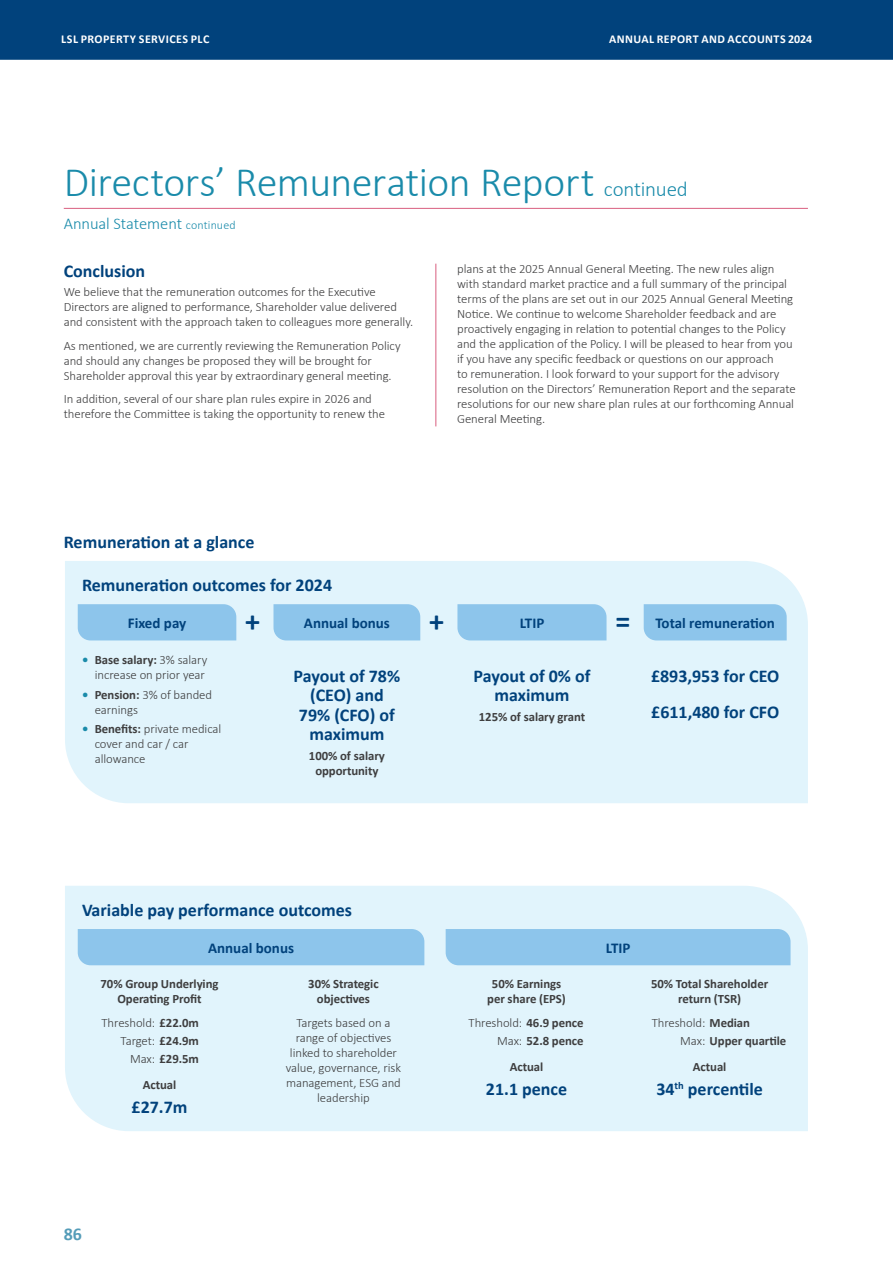
<style>
.page{position:relative;width:893px;height:1263px;background:#fff}
.page>*{position:absolute;margin:0;border:0;box-sizing:border-box;transform-origin:0 0}
.t1{font:300 42px "Calibri";letter-spacing:-.015em;color:#1a8baa}
.t2{font:700 30px "Calibri";color:#01427c}
.t3{font:700 18px/19.5px "Calibri";color:#01427c;text-align:center}
.t4{font:700 18px "Calibri";color:#549cb8}
.t5{font:300 16.5px "Calibri";letter-spacing:-.005em;color:#1a8baa}
.t6{font:700 15px "Calibri";color:#01427c}
.t7{font:300 12.75px/15px "Calibri";letter-spacing:-.005em;color:#3e3e3f}
.t8{font:700 12.75px/15px "Calibri";letter-spacing:-.005em;color:#3e3e3f;text-align:center}
.t9{font:700 12px "Calibri";letter-spacing:.035em;color:#fff}
.s1{font-size:21px}
.s2{font-size:12px}
.s3{font-weight:700;color:#1a8baa}
.s4{font-weight:700}
.s5{font-size:30px}
.s6{font-weight:300}
</style>
<div class="page">
<div style="left:0;top:0;width:893px;height:60px;background:#01427c"></div>
<hr style="left:64px;top:208px;width:744px;height:1px;background:#d95e7f">
<hr style="left:436px;top:264px;width:1px;height:162px;background:#d95e7f">
<div style="left:65px;top:561px;width:743px;height:242px;background:#e1f4fc"></div>
<div style="left:78px;top:604px;width:158px;height:36px;background:#8dc5eb"></div>
<div style="left:273px;top:604px;width:147px;height:36px;background:#8dc5eb"></div>
<div style="left:457px;top:604px;width:149px;height:36px;background:#8dc5eb"></div>
<div style="left:644px;top:604px;width:143px;height:36px;background:#8dc5eb"></div>
<div style="left:65px;top:886px;width:743px;height:245px;background:#e1f4fc"></div>
<div style="left:78px;top:929px;width:346px;height:36px;background:#8dc5eb"></div>
<div style="left:446px;top:929px;width:344px;height:36px;background:#8dc5eb"></div>
<p class="t9" style="left:61px;top:30px;width:150px">LSL PROPERTY SERVICES PLC</p>
<p class="t9" style="left:609px;top:30px;width:205px">ANNUAL REPORT AND ACCOUNTS 2024</p>
<h1 class="t1" style="left:64px;top:156px;width:626px">Directors’ Remuneration Report <span class="s1">continued</span></h1>
<p class="t5" style="left:64px;top:214px;width:173px">Annual Statement <span class="s2">continued</span></p>
<h3 class="t3" style="left:64px;top:261px;width:83px">Conclusion</h3>
<p class="t7" style="left:64px;top:285px;width:351px">We believe that the remuneration outcomes for the Executive<br>Directors are aligned to performance, Shareholder value delivered and consistent with the approach taken to colleagues more generally.</p>
<p class="t7" style="left:64px;top:338px;width:338px">As mentioned, we are currently reviewing the Remuneration Policy and should any changes be proposed they will be brought for<br>Shareholder approval this year by extraordinary general meeting.</p>
<p class="t7" style="left:64px;top:392px;width:323px">In addition, several of our share plan rules expire in 2026 and therefore the Committee is taking the opportunity to renew the</p>
<p class="t7" style="left:457px;top:261px;width:340px">plans at the 2025 Annual General Meeting. The new rules align with standard market practice and a full summary of the principal terms of the plans are set out in our 2025 Annual General Meeting Notice. We continue to welcome Shareholder feedback and are proactively engaging in relation to potential changes to the Policy and the application of the Policy. I will be pleased to hear from you if you have any specific feedback or questions on our approach<br>to remuneration. I look forward to your support for the advisory resolution on the Directors’ Remuneration Report and the separate resolutions for our new share plan rules at our forthcoming Annual General Meeting.</p>
<h3 class="t3" style="left:64px;top:531px;width:192px">Remuneration at a glance</h3>
<h3 class="t3" style="left:82px;top:575px;width:252px">Remuneration outcomes for 2024</h3>
<p class="t6" style="left:128px;top:613px;width:60px">Fixed pay</p>
<p class="t7" style="left:82px;top:653px;width:127px;text-align:right"><span class="s3">•</span> <span class="s4">Base salary:</span> 3% salary increase on prior year</p>
<p class="t7" style="left:95px;top:687px;width:119px;text-indent:-13px"><span class="s3">•</span> <span class="s4">Pension:</span> 3% of banded earnings</p>
<p class="t7" style="left:95px;top:721px;width:128px;text-indent:-13px"><span class="s3">•</span> <span class="s4">Benefits:</span> private medical cover and car / car allowance</p>
<h2 class="t2" style="left:245px;top:600px;width:16px">+</h2>
<p class="t6" style="left:304px;top:613px;width:87px">Annual bonus</p>
<h3 class="t3" style="left:294px;top:665px;width:108px">Payout of 78% (CEO) and<br>79% (CFO) of maximum</h3>
<p class="t8" style="left:309px;top:747px;width:77px">100% of salary opportunity</p>
<h2 class="t2" style="left:429px;top:600px;width:16px">+</h2>
<p class="t6" style="left:520px;top:613px;width:26px">LTIP</p>
<h3 class="t3" style="left:474px;top:665px;width:118px">Payout of 0% of maximum</h3>
<p class="t8" style="left:479px;top:708px;width:108px">125% of salary grant</p>
<p class="t6" style="left:615px;top:613px;width:161px"><span class="s5">=</span> Total remuneration</p>
<h3 class="t3" style="left:651px;top:657px;width:130px;line-height:36.5px;text-align:left">£893,953 for CEO £611,480 for CFO</h3>
<h3 class="t3" style="left:82px;top:900px;width:272px">Variable pay performance outcomes</h3>
<p class="t6" style="left:208px;top:937px;width:87px">Annual bonus</p>
<p class="t6" style="left:606px;top:937px;width:26px">LTIP</p>
<p class="t8" style="left:101px;top:976px;width:119px">70% Group Underlying<br>Operating Profit</p>
<p class="t7" style="left:102px;top:1014px;width:99px;line-height:18px;text-align:right">Threshold: <span class="s4">£22.0m<br></span>Target: <span class="s4">£24.9m<br></span>Max: <span class="s4">£29.5m</span></p>
<p class="t8" style="left:143px;top:1077px;width:35px">Actual</p>
<h3 class="t3" style="left:132px;top:1097px;width:57px">£27.7m</h3>
<p class="t8" style="left:308px;top:976px;width:72px">30% Strategic objectives</p>
<p class="t7" style="left:286px;top:1015px;width:117px;text-align:center">Targets based on a range of objectives linked to shareholder value, governance, risk management, ESG and leadership</p>
<p class="t8" style="left:487px;top:976px;width:80px">50% Earnings per share (EPS)</p>
<p class="t8" style="left:469px;top:1013px;width:116px;line-height:18px;text-align:right"><span class="s6">Threshold:</span> 46.9 pence<br><span class="s6">Max:</span> 52.8 pence</p>
<p class="t8" style="left:510px;top:1059px;width:35px">Actual</p>
<h3 class="t3" style="left:486px;top:1079px;width:83px">21.1 pence</h3>
<p class="t8" style="left:651px;top:976px;width:119px">50% Total Shareholder return (TSR)</p>
<p class="t8" style="left:680px;top:1013px;width:107px;line-height:18px;text-align:left;text-indent:-29px"><span class="s6">Threshold:</span> Median<br><span class="s6">Max:</span> Upper quartile</p>
<p class="t8" style="left:693px;top:1059px;width:35px">Actual</p>
<h3 class="t3" style="left:656px;top:1079px;width:108px">34<sup>th</sup> percentile</h3>
<h3 class="t4" style="left:64px;top:1221px;width:20px">86</h3>
</div>
